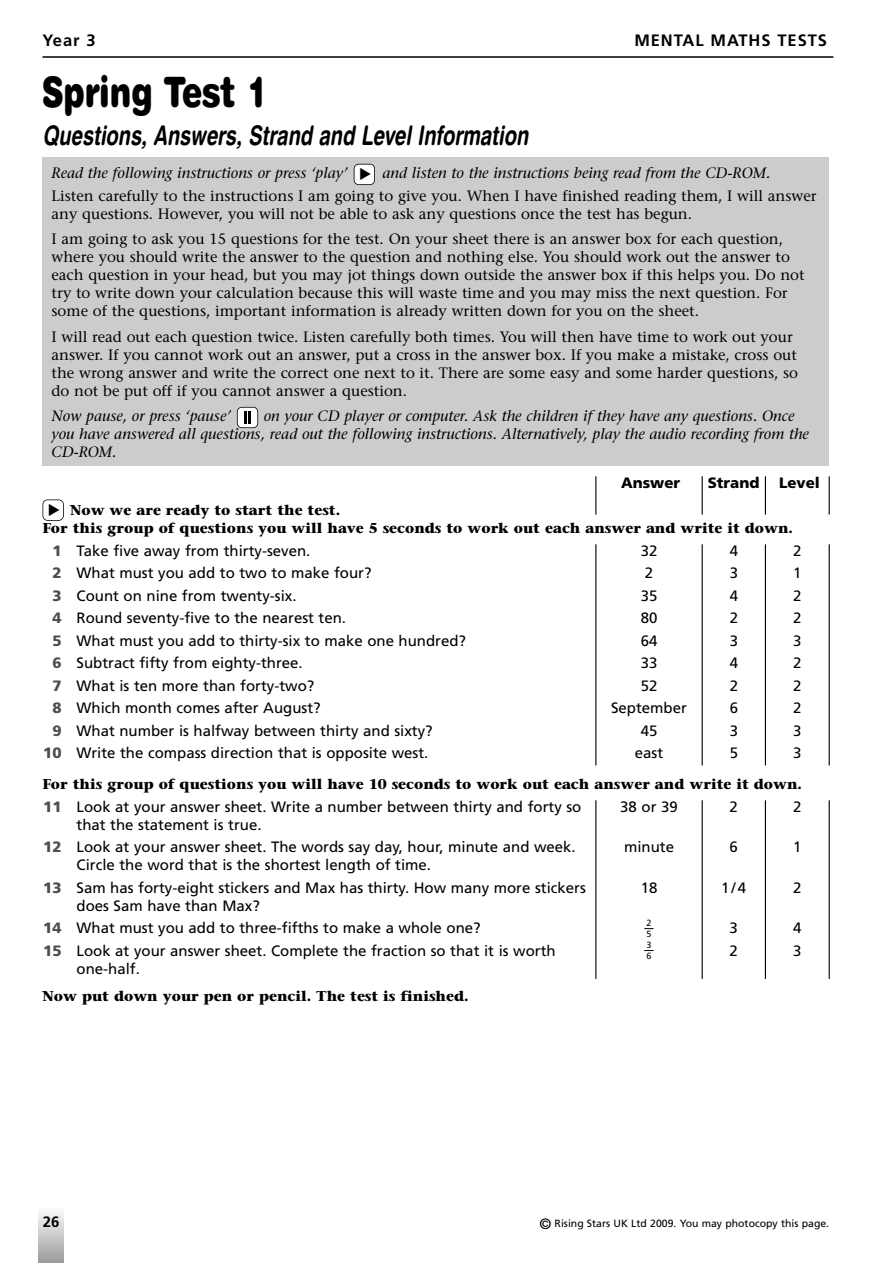
<style>
.page{position:relative;width:893px;height:1263px;background:#fff}
.page>*{position:absolute;margin:0;border:0;box-sizing:border-box;transform-origin:0 0}
.t1{font:42px "Swiss 721 BT Black Rounded";color:#000;scale:.75 1}
.t2{font:italic 27px "Swiss 721 BT Bold Rounded";color:#000;scale:.75 1}
.t3{font:700 16.5px "Frutiger";letter-spacing:.055em;color:#000}
.t4{font:15px/18px "Stone Serif";color:#000}
.t5{font:15px/22.5px "Frutiger";color:#000}
.t6{font:italic 15px/18px "Stone Serif";color:#000}
.t7{font:900 15px/22.5px "Frutiger";color:#4d4d4d;text-align:right}
.t8{font:900 15px "Frutiger";color:#000}
.t9{font:700 15px "Frutiger";color:#000}
.t10{font:700 14.25px/18px "Stone Serif";color:#000}
.t11{font:10.5px "Frutiger";color:#000}
.t12{font:9px/10.5px "Frutiger";color:#000}
.s1{font-size:15px}
</style>
<div class="page">
<div style="left:38px;top:1208px;width:26px;height:55px;background:linear-gradient(to bottom,#fbfbfb,#9a9a9a)"></div>
<hr style="left:43px;top:56px;width:790px;height:2px;background:#000">
<div style="left:43px;top:499px;width:21px;height:22px;border:2px solid #000;border-radius:5px"></div>
<hr style="left:595px;top:476px;width:1px;height:38px;background:#000">
<hr style="left:702px;top:476px;width:1px;height:38px;background:#000">
<hr style="left:765px;top:476px;width:1px;height:38px;background:#000">
<hr style="left:829px;top:476px;width:1px;height:38px;background:#000">
<hr style="left:595px;top:544px;width:1px;height:221px;background:#000">
<hr style="left:702px;top:544px;width:1px;height:221px;background:#000">
<hr style="left:765px;top:544px;width:1px;height:221px;background:#000">
<hr style="left:829px;top:544px;width:1px;height:221px;background:#000">
<hr style="left:595px;top:800px;width:1px;height:179px;background:#000">
<hr style="left:702px;top:800px;width:1px;height:179px;background:#000">
<hr style="left:765px;top:800px;width:1px;height:179px;background:#000">
<hr style="left:829px;top:800px;width:1px;height:179px;background:#000">
<div style="left:43px;top:157px;width:786px;height:309px;background:#ccc"></div>
<div style="left:354px;top:165px;width:20px;height:19px;background:#fff;border-radius:4px"></div>
<div style="left:354px;top:164px;width:21px;height:21px;border:2px solid #000;border-radius:5px"></div>
<div style="left:238px;top:408px;width:19px;height:19px;background:#fff;border-radius:4px"></div>
<div style="left:237px;top:407px;width:21px;height:21px;border:2px solid #000;border-radius:5px"></div>
<svg style="left:244px;top:411px;width:7px;height:12px"></svg>
<p class="t3" style="left:43px;top:34px;width:55px">Year 3</p>
<p class="t3" style="left:634px;top:34px;width:194px">MENTAL MATHS TESTS</p>
<h1 class="t1" style="left:43px;top:77px;width:302px">Spring Test 1</h1>
<h2 class="t2" style="left:43px;top:125px;width:654px">Questions, Answers, Strand and Level Information</h2>
<p class="t6" style="left:52px;top:166px;width:297px">Read the following instructions or press ‘play’</p>
<p class="t6" style="left:382px;top:166px;width:390px">and listen to the instructions being read from the CD-ROM.</p>
<p class="t4" style="left:52px;top:188px;width:767px">Listen carefully to the instructions I am going to give you. When I have finished reading them, I will answer any questions. However, you will not be able to ask any questions once the test has begun.</p>
<p class="t4" style="left:52px;top:231px;width:755px">I am going to ask you 15 questions for the test. On your sheet there is an answer box for each question, where you should write the answer to the question and nothing else. You should work out the answer to each question in your head, but you may jot things down outside the answer box if this helps you. Do not try to write down your calculation because this will waste time and you may miss the next question. For some of the questions, important information is already written down for you on the sheet.</p>
<p class="t4" style="left:52px;top:329px;width:748px">I will read out each question twice. Listen carefully both times. You will then have time to work out your answer. If you cannot work out an answer, put a cross in the answer box. If you make a mistake, cross out the wrong answer and write the correct one next to it. There are some easy and some harder questions, so do not be put off if you cannot answer a question.</p>
<p class="t6" style="left:52px;top:409px;width:181px">Now pause, or press ‘pause’</p>
<p class="t6" style="left:52px;top:409px;width:759px;text-indent:212px">on your CD player or computer. Ask the children if they have any questions. Once you have answered all questions, read out the following instructions. Alternatively, play the audio recording from the<br>CD-ROM.</p>
<p class="t8" style="left:621px;top:476px;width:61px">Answer</p>
<p class="t8" style="left:708px;top:476px;width:53px">Strand</p>
<p class="t8" style="left:779px;top:476px;width:42px">Level</p>
<p class="t10" style="left:43px;top:502px;width:752px;text-indent:28px">Now we are ready to start the test.<br>For this group of questions you will have 5 seconds to work out each answer and write it down.</p>
<p class="t7" style="left:43px;top:540px;width:20px">1<br>2<br>3<br>4<br>5<br>6<br>7<br>8<br>9<br>10</p>
<p class="t5" style="left:77px;top:540px;width:391px">Take five away from thirty-seven.<br>What must you add to two to make four?<br>Count on nine from twenty-six.<br>Round seventy-five to the nearest ten.<br>What must you add to thirty-six to make one hundred?<br>Subtract fifty from eighty-three.<br>What is ten more than forty-two?<br>Which month comes after August?<br>What number is halfway between thirty and sixty?<br>Write the compass direction that is opposite west.</p>
<p class="t5" style="left:611px;top:540px;width:77px;text-align:center">32<br>2<br>35<br>80<br>64<br>33<br>52<br>September<br>45<br>east</p>
<p class="t5" style="left:730px;top:540px;width:10px;text-align:justify">4<br>3<br>4<br>2<br>3<br>4<br>2<br>6<br>3<br>5</p>
<p class="t5" style="left:793px;top:540px;width:10px;text-align:justify">2<br>1<br>2<br>2<br>3<br>2<br>2<br>2<br>3<br>3</p>
<p class="t5" style="left:620px;top:796px;width:59px">38 or 39</p>
<p class="t5" style="left:624px;top:837px;width:52px">minute</p>
<p class="t5" style="left:641px;top:877px;width:18px">18</p>
<p class="t10" style="left:43px;top:776px;width:761px">For this group of questions you will have 10 seconds to work out each answer and write it down.</p>
<p class="t5" style="left:77px;top:798px;width:506px;line-height:18px">Look at your answer sheet. Write a number between thirty and forty so that the statement is true.</p>
<p class="t5" style="left:77px;top:839px;width:501px;line-height:18px">Look at your answer sheet. The words say day, hour, minute and week.<br>Circle the word that is the shortest length of time.</p>
<p class="t5" style="left:77px;top:879px;width:511px;line-height:18px">Sam has forty-eight stickers and Max has thirty. How many more stickers does Sam have than Max?</p>
<p class="t5" style="left:77px;top:918px;width:481px">What must you add to three-fifths to make a whole one?<br>Look at your answer sheet. Complete the fraction so that it is worth</p>
<p class="t5" style="left:77px;top:958px;width:65px">one-half.</p>
<p class="t5" style="left:729px;top:796px;width:10px">2</p>
<p class="t5" style="left:729px;top:837px;width:10px">6</p>
<p class="t5" style="left:721px;top:877px;width:27px">1/4</p>
<p class="t5" style="left:729px;top:918px;width:10px">3<br>2</p>
<p class="t5" style="left:793px;top:796px;width:10px">2</p>
<p class="t5" style="left:793px;top:837px;width:10px">1</p>
<p class="t5" style="left:793px;top:877px;width:10px">2</p>
<p class="t5" style="left:793px;top:918px;width:10px">4<br>3</p>
<p class="t7" style="left:43px;top:796px;width:20px">11</p>
<p class="t7" style="left:43px;top:837px;width:20px">12</p>
<p class="t7" style="left:43px;top:877px;width:20px">13</p>
<p class="t7" style="left:43px;top:918px;width:20px;text-align:left">14<br>15</p>
<p class="t12" style="left:646px;top:918px;width:7px">2<br>5</p>
<p class="t12" style="left:646px;top:940px;width:7px">3<br>6</p>
<p class="t10" style="left:43px;top:988px;width:428px">Now put down your pen or pencil. The test is finished.</p>
<p class="t9" style="left:43px;top:1216px;width:18px">26</p>
<p class="t11" style="left:539px;top:1219px;width:291px"><span class="s1">©</span> Rising Stars UK Ltd 2009. You may photocopy this page.</p>
</div>
